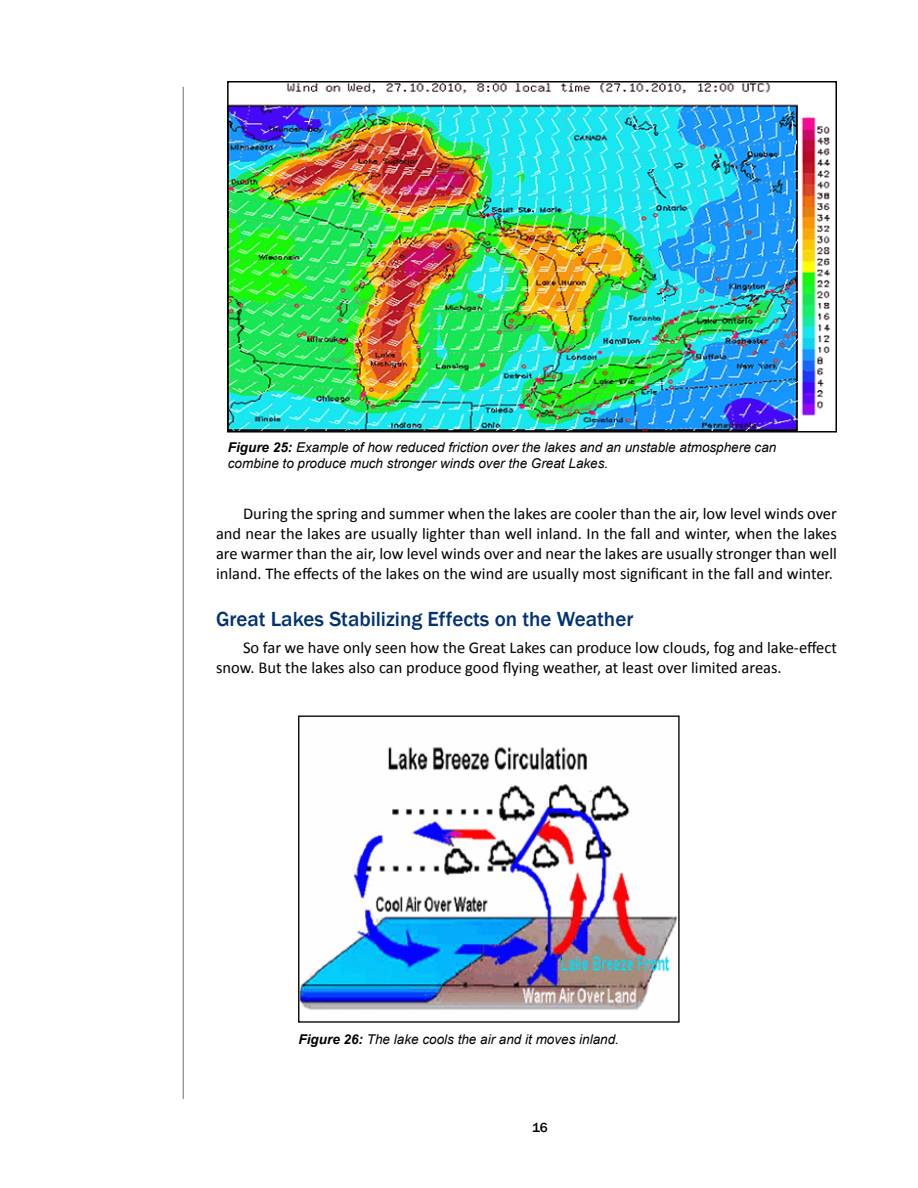
<style>
.page{position:relative;width:918px;height:1188px;background:#fff}
.page>*{position:absolute;margin:0;border:0;box-sizing:border-box;transform-origin:0 0}
.t1{font:500 21px "Franklin Gothic";color:#003273}
.t2{font:16.5px/19.8px "Calibri";color:#000;text-align:justify}
.t3{font:italic 13.5px/16.2px "Arial";color:#000}
.t4{font:500 13.5px "Franklin Gothic";color:#000}
.s1{font-weight:700}
</style>
<div class="page">
<hr style="left:183px;top:87px;width:1px;height:1012px;background:#6d6e71">
<img style="left:230px;top:84px;width:601px;height:346px">
<div style="left:227px;top:81px;width:610px;height:352px;border:2px solid #000"></div>
<img style="left:300px;top:747px;width:377px;height:264px">
<div style="left:298px;top:716px;width:382px;height:307px;border:1px solid #000"></div>
<p class="t3" style="left:228px;top:440px;width:550px"><span class="s1">Figure 25:</span> Example of how reduced friction over the lakes and an unstable atmosphere can combine to produce much stronger winds over the Great Lakes.</p>
<p class="t2" style="left:216px;top:504px;width:622px;text-indent:27px">During the spring and summer when the lakes are cooler than the air, low level winds over and near the lakes are usually lighter than well inland. In the fall and winter, when the lakes are warmer than the air, low level winds over and near the lakes are usually stronger than well inland. The effects of the lakes on the wind are usually most significant in the fall and winter.</p>
<p class="t1" style="left:216px;top:606px;width:419px">Great Lakes Stabilizing Effects on the Weather</p>
<p class="t2" style="left:216px;top:638px;width:623px;text-indent:27px">So far we have only seen how the Great Lakes can produce low clouds, fog and lake-effect snow. But the lakes also can produce good flying weather, at least over limited areas.</p>
<p class="t3" style="left:299px;top:1031px;width:322px"><span class="s1">Figure 26:</span> The lake cools the air and it moves inland.</p>
<p class="t4" style="left:532px;top:1119px;width:17px">16</p>
</div>
